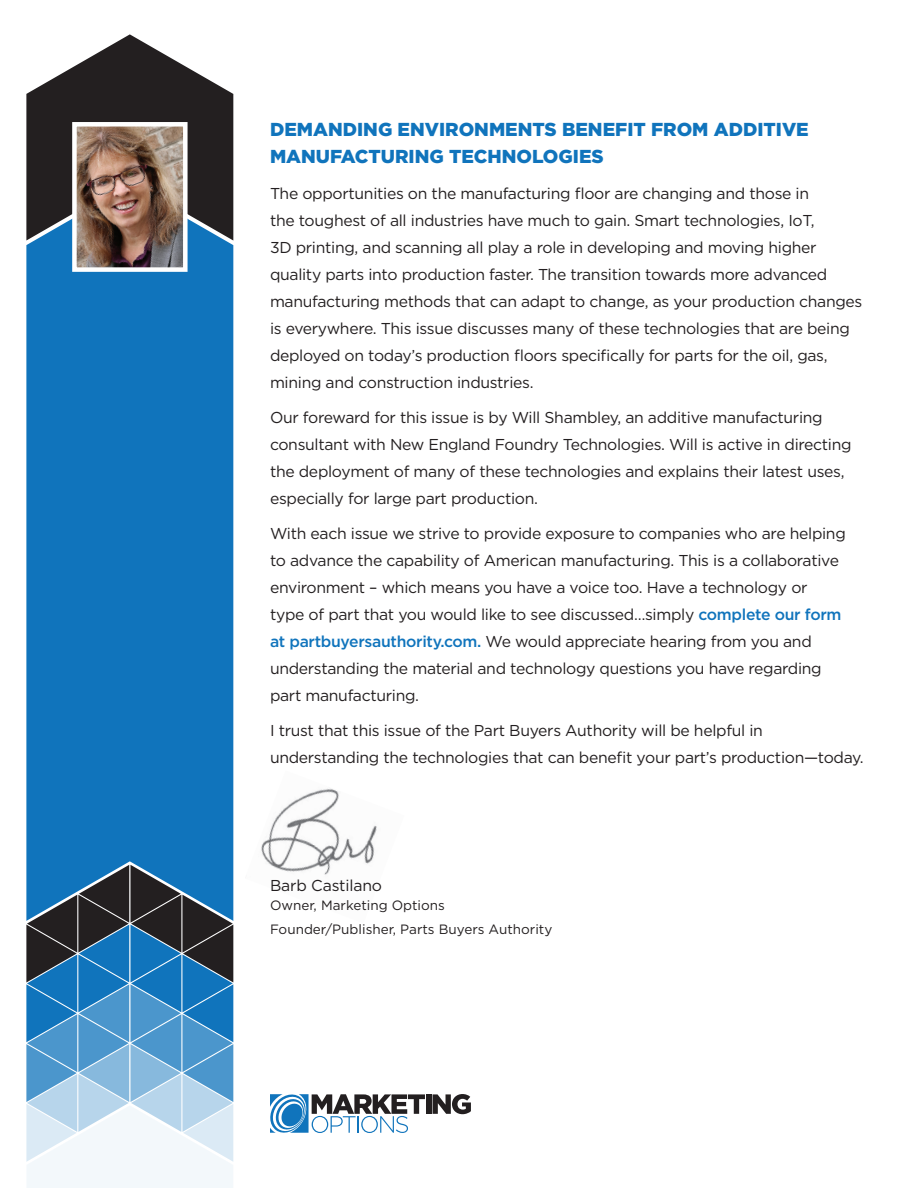
<style>
.page{position:relative;width:918px;height:1188px;background:#fff}
.page>*{position:absolute;margin:0;border:0;box-sizing:border-box;transform-origin:0 0}
.t1{font:900 18.75px/27px "Gotham";color:#1074bc}
.t2{font:15.75px/27px "Gotham";letter-spacing:-.02em;color:#231f20}
.t3{font:13.5px/24px "Gotham";color:#231f20}
.s1{font-weight:500;color:#1074bc}
</style>
<div class="page">
<div style="left:26px;top:274px;width:207px;height:591px;background:#1074bc"></div>
<svg style="left:26px;top:865px;width:207px;height:323px"></svg>
<svg style="left:26px;top:34px;width:207px;height:240px"></svg>
<div style="left:426px;top:1094px;width:5px;height:20px;background:#231f20"></div>
<svg style="left:433px;top:1094px;width:38px;height:20px"></svg>
<svg style="left:270px;top:1094px;width:155px;height:39px"></svg>
<img style="left:261px;top:788px;width:116px;height:87px">
<p class="t1" style="left:270px;top:116px;width:540px">DEMANDING ENVIRONMENTS BENEFIT FROM ADDITIVE<br>MANUFACTURING TECHNOLOGIES</p>
<p class="t2" style="left:270px;top:179px;width:594px">The opportunities on the manufacturing floor are changing and those in<br>the toughest of all industries have much to gain. Smart technologies, IoT,<br>3D printing, and scanning all play a role in developing and moving higher quality parts into production faster. The transition towards more advanced manufacturing methods that can adapt to change, as your production changes is everywhere. This issue discusses many of these technologies that are being deployed on today’s production floors specifically for parts for the oil, gas, mining and construction industries.</p>
<p class="t2" style="left:270px;top:403px;width:583px">Our foreward for this issue is by Will Shambley, an additive manufacturing consultant with New England Foundry Technologies. Will is active in directing the deployment of many of these technologies and explains their latest uses, especially for large part production.</p>
<p class="t2" style="left:270px;top:519px;width:577px">With each issue we strive to provide exposure to companies who are helping to advance the capability of American manufacturing. This is a collaborative environment – which means you have a voice too. Have a technology or type of part that you would like to see discussed…simply <span class="s1">complete our form at partbuyersauthority.com.</span> We would appreciate hearing from you and understanding the material and technology questions you have regarding part manufacturing.</p>
<p class="t2" style="left:270px;top:716px;width:595px">I trust that this issue of the Part Buyers Authority will be helpful in understanding the technologies that can benefit your part’s production—today.</p>
<p class="t2" style="left:270px;top:872px;width:114px">Barb Castilano</p>
<p class="t3" style="left:270px;top:893px;width:284px">Owner, Marketing Options<br>Founder/Publisher, Parts Buyers Authority</p>
</div>
